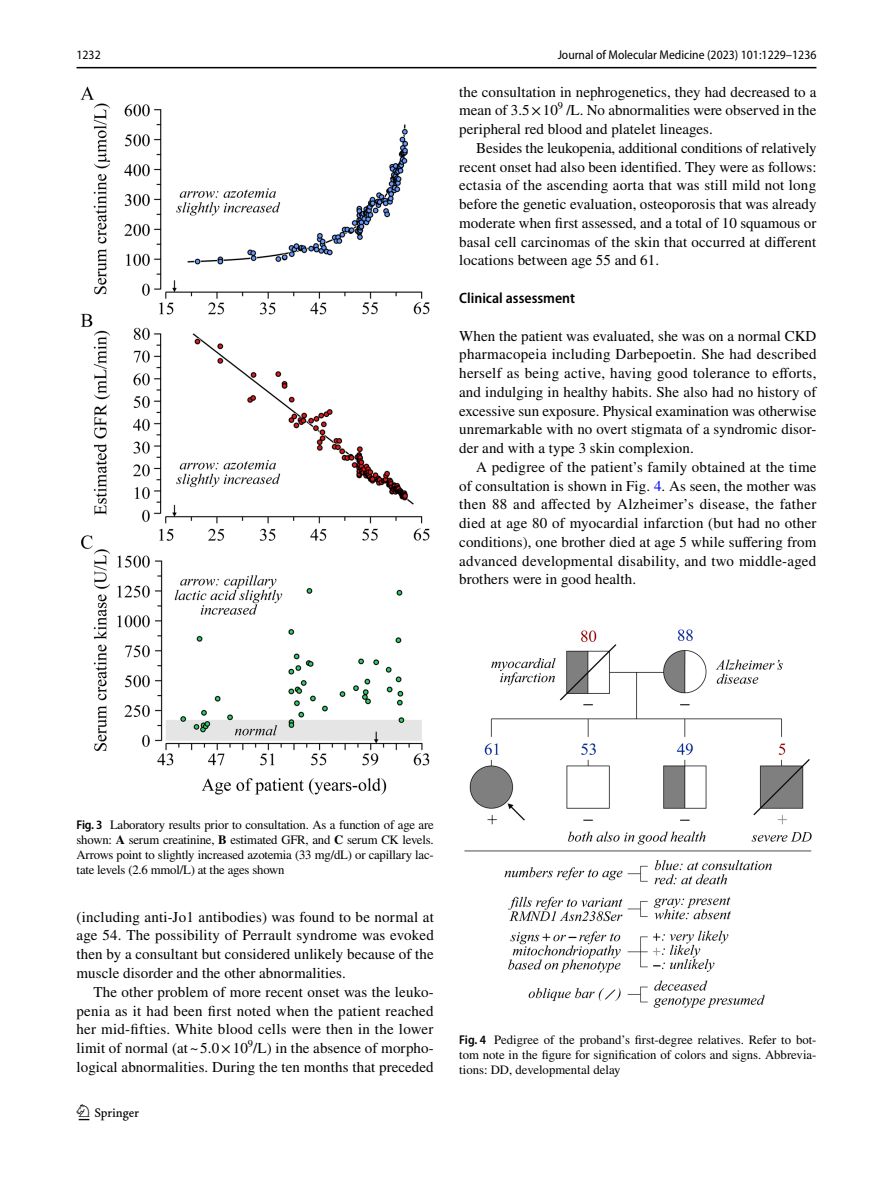
<style>
.page{position:relative;width:893px;height:1187px;background:#fff}
.page>*{position:absolute;margin:0;border:0;box-sizing:border-box;transform-origin:0 0}
.t1{font:22.5px "Springnew Regular 2";color:#000}
.t2{font:15px/18.8px "STIX";letter-spacing:.005em;color:#000;text-align:justify}
.t3{font:600 semi-condensed 15px "Myriad Pro";color:#000}
.t4{font:12.75px/15px "STIX";letter-spacing:-.015em;color:#000;text-align:justify}
.t5{font:semi-condensed 12.75px "Myriad Pro";color:#000}
.s1{color:#00f}
.s2{font-family:"Myriad Pro";font-weight:600;font-stretch:semi-condensed}
.s3{font-weight:700}
</style>
<div class="page">
<hr style="left:77px;top:67px;width:739px;height:1px;background:#000">
<img style="left:80px;top:87px;width:350px;height:707px">
<img style="left:464px;top:629px;width:348px;height:379px">
<p class="t5" style="left:77px;top:48px;width:26px">1232</p>
<p class="t5" style="left:558px;top:48px;width:260px">Journal of Molecular Medicine (2023) 101:1229–1236</p>
<p class="t2" style="left:459px;top:83px;width:359px">the consultation in nephrogenetics, they had decreased to a mean of 3.5× -10<sup>9</sup> /L. No abnormalities were observed in the peripheral red blood and platelet lineages.</p>
<p class="t2" style="left:459px;top:139px;width:359px;text-indent:17px">Besides the leukopenia, additional conditions of relatively recent onset had also been identified. They were as follows: ectasia of the ascending aorta that was still mild not long before the genetic evaluation, osteoporosis that was already moderate when first assessed, and a total of 10 squamous or basal cell carcinomas of the skin that occurred at different locations between age 55 and 61.</p>
<p class="t3" style="left:459px;top:290px;width:117px">Clinical assessment</p>
<p class="t2" style="left:459px;top:327px;width:359px">When the patient was evaluated, she was on a normal CKD pharmacopeia including Darbepoetin. She had described herself as being active, having good tolerance to efforts, and indulging in healthy habits. She also had no history of excessive sun exposure. Physical examination was otherwise unremarkable with no overt stigmata of a syndromic disor&shy;der and with a type 3 skin complexion.</p>
<p class="t2" style="left:459px;top:458px;width:359px;text-indent:17px">A pedigree of the patient’s family obtained at the time of consultation is shown in Fig. <span class="s1">4</span>. As seen, the mother was then 88 and affected by Alzheimer’s disease, the father died at age 80 of myocardial infarction (but had no other conditions), one brother died at age 5 while suffering from advanced developmental disability, and two middle-aged brothers were in good health.</p>
<p class="t4" style="left:77px;top:818px;width:359px"><span class="s2">Fig. 3</span> Laboratory results prior to consultation. As a function of age are shown: <span class="s3">A</span> serum creatinine, <span class="s3">B</span> estimated GFR, and <span class="s3">C</span> serum CK levels.<br>Arrows point to slightly increased azotemia (33 mg/dL) or capillary lac&shy;tate levels (2.6 mmol/L) at the ages shown</p>
<p class="t2" style="left:77px;top:908px;width:359px">(including anti-Jo1 antibodies) was found to be normal at age 54. The possibility of Perrault syndrome was evoked then by a consultant but considered unlikely because of the muscle disorder and the other abnormalities.</p>
<p class="t2" style="left:77px;top:983px;width:359px;text-indent:17px">The other problem of more recent onset was the leuko&shy;penia as it had been first noted when the patient reached her mid-fifties. White blood cells were then in the lower limit of normal (at~5.0× -10<sup>9</sup>/L) in the absence of morpho&shy;logical abnormalities. During the ten months that preceded</p>
<h1 class="t1" style="left:79px;top:1104px;width:62px">1 3</h1>
<p class="t4" style="left:459px;top:1032px;width:359px"><span class="s2">Fig. 4</span> Pedigree of the proband’s first-degree relatives. Refer to bot&shy;tom note in the figure for signification of colors and signs. Abbrevia&shy;tions: DD, developmental delay</p>
</div>
